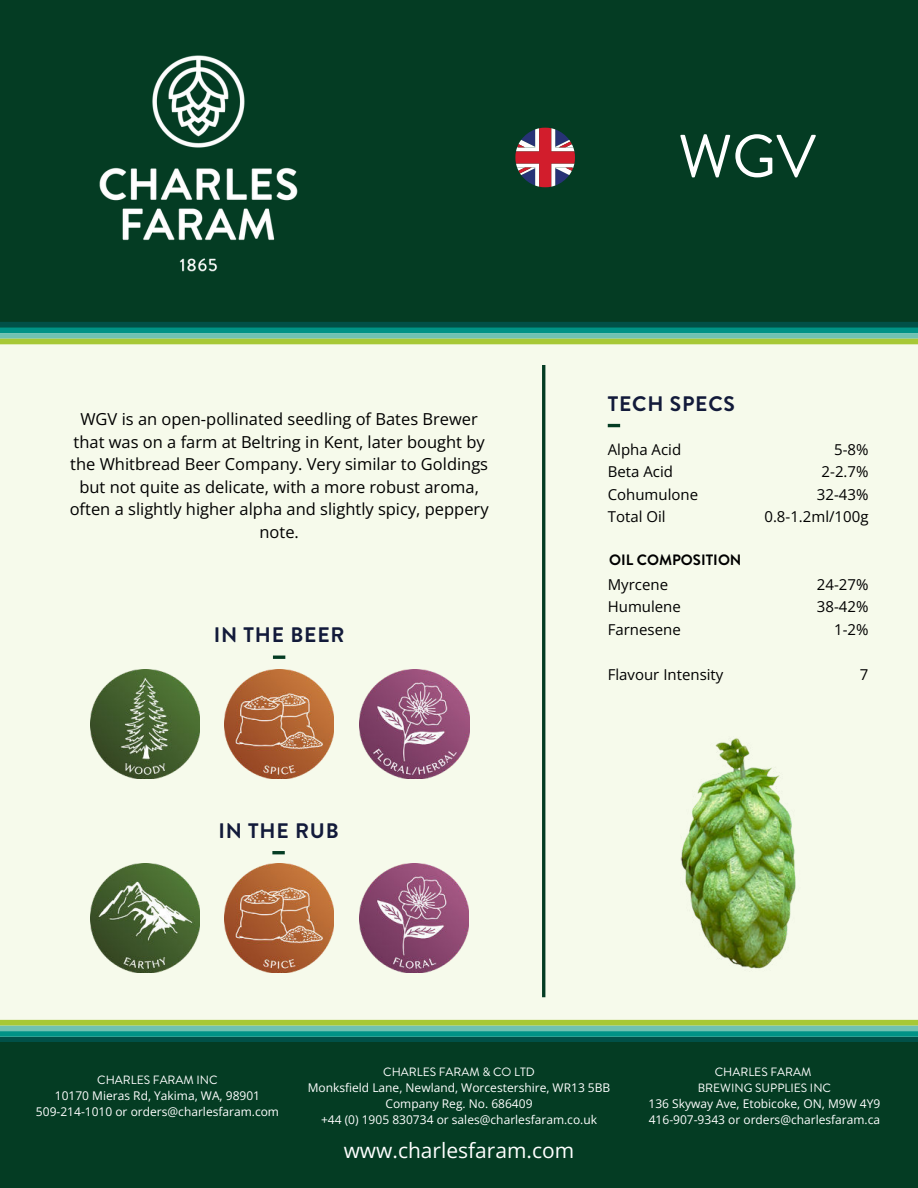
<style>
.page{position:relative;width:918px;height:1188px;background:#f6faeb}
.page>*{position:absolute;margin:0;border:0;box-sizing:border-box;transform-origin:0 0}
.t1{font:60px "Brandon Grotesque";color:#fff}
.t2{font:700 21px "Brandon Grotesque";letter-spacing:.04em;color:#121a3a}
.t3{font:21px "Open Sans";color:#fff}
.t4{font:16.5px/22.5px "Open Sans";color:#000;text-align:center}
.t5{font:15px/22.5px "Open Sans";color:#000}
.t6{font:700 15px "Brandon Grotesque";color:#000}
.t7{font:12px/16px "Open Sans";color:#fff;text-align:center}
.t8{font:12px/16px "Brandon Grotesque";color:#fff;text-align:center}
</style>
<div class="page">
<div style="left:0;top:1037px;width:918px;height:5px;background:#015148"></div>
<div style="left:0;top:1031px;width:918px;height:6px;background:#009386"></div>
<div style="left:0;top:1025px;width:918px;height:6px;background:#70c2b2"></div>
<div style="left:0;top:1020px;width:918px;height:5px;background:#a7c836"></div>
<div style="left:0;top:1042px;width:918px;height:146px;background:#043c23"></div>
<div style="left:0;top:0;width:918px;height:327px;background:#043c23"></div>
<div style="left:0;top:322px;width:918px;height:5px;background:#015148"></div>
<div style="left:0;top:327px;width:918px;height:6px;background:#009386"></div>
<div style="left:0;top:333px;width:918px;height:6px;background:#70c2b2"></div>
<div style="left:0;top:339px;width:918px;height:5px;background:#a7c836"></div>
<svg style="left:608px;top:424px;width:12px;height:3px"></svg>
<svg style="left:273px;top:656px;width:12px;height:3px"></svg>
<svg style="left:272px;top:851px;width:13px;height:3px"></svg>
<hr style="left:542px;top:365px;width:3px;height:632px;background:#043c23">
<img style="left:91px;top:669px;width:109px;height:109px">
<img style="left:360px;top:669px;width:109px;height:109px">
<img style="left:359px;top:863px;width:109px;height:109px">
<img style="left:90px;top:863px;width:109px;height:109px">
<img style="left:225px;top:669px;width:109px;height:109px">
<img style="left:224px;top:863px;width:109px;height:109px">
<img style="left:2px;top:55px;width:394px;height:290px">
<svg style="left:515px;top:128px;width:60px;height:59px"></svg>
<img style="left:680px;top:737px;width:116px;height:232px">
<p class="t4" style="left:70px;top:408px;width:420px">WGV is an open-pollinated seedling of Bates Brewer that was on a farm at Beltring in Kent, later bought by the Whitbread Beer Company. Very similar to Goldings but not quite as delicate, with a more robust aroma, often a slightly higher alpha and slightly spicy, peppery note.</p>
<h2 class="t2" style="left:214px;top:620px;width:132px">IN THE BEER</h2>
<h2 class="t2" style="left:218px;top:816px;width:122px">IN THE RUB</h2>
<h1 class="t1" style="left:678px;top:115px;width:139px">WGV</h1>
<h2 class="t2" style="left:608px;top:389px;width:129px">TECH SPECS</h2>
<p class="t5" style="left:608px;top:438px;width:92px">Alpha Acid<br>Beta Acid<br>Cohumulone<br>Total Oil</p>
<p class="t5" style="left:764px;top:438px;width:106px;text-align:right">5-8%<br>2-2.7%<br>32-43%<br>0.8-1.2ml/100g</p>
<p class="t6" style="left:609px;top:549px;width:134px">OIL COMPOSITION</p>
<p class="t5" style="left:608px;top:573px;width:75px">Myrcene<br>Humulene<br>Farnesene</p>
<p class="t5" style="left:608px;top:663px;width:117px">Flavour Intensity</p>
<p class="t5" style="left:817px;top:573px;width:53px;text-align:right">24-27%<br>38-42%<br>1-2%</p>
<p class="t5" style="left:860px;top:663px;width:10px">7</p>
<p class="t8" style="left:97px;top:1072px;width:122px">CHARLES FARAM INC</p>
<p class="t7" style="left:36px;top:1088px;width:245px">10170 Mieras Rd, Yakima, WA, 98901<br>509-214-1010 or orders@charlesfaram.com</p>
<p class="t8" style="left:383px;top:1064px;width:153px">CHARLES FARAM &amp; CO LTD</p>
<p class="t7" style="left:308px;top:1080px;width:304px">Monksfield Lane, Newland, Worcestershire, WR13 5BB<br>Company Reg. No. 686409<br>+44 (0) 1905 830734 or sales@charlesfaram.co.uk</p>
<h2 class="t3" style="left:344px;top:1136px;width:232px">www.charlesfaram.com</h2>
<p class="t8" style="left:698px;top:1064px;width:135px">CHARLES FARAM<br>BREWING SUPPLIES INC</p>
<p class="t7" style="left:648px;top:1096px;width:233px;text-align:left">136 Skyway Ave, Etobicoke, ON, M9W 4Y9<br>416-907-9343 or orders@charlesfaram.ca</p>
</div>
